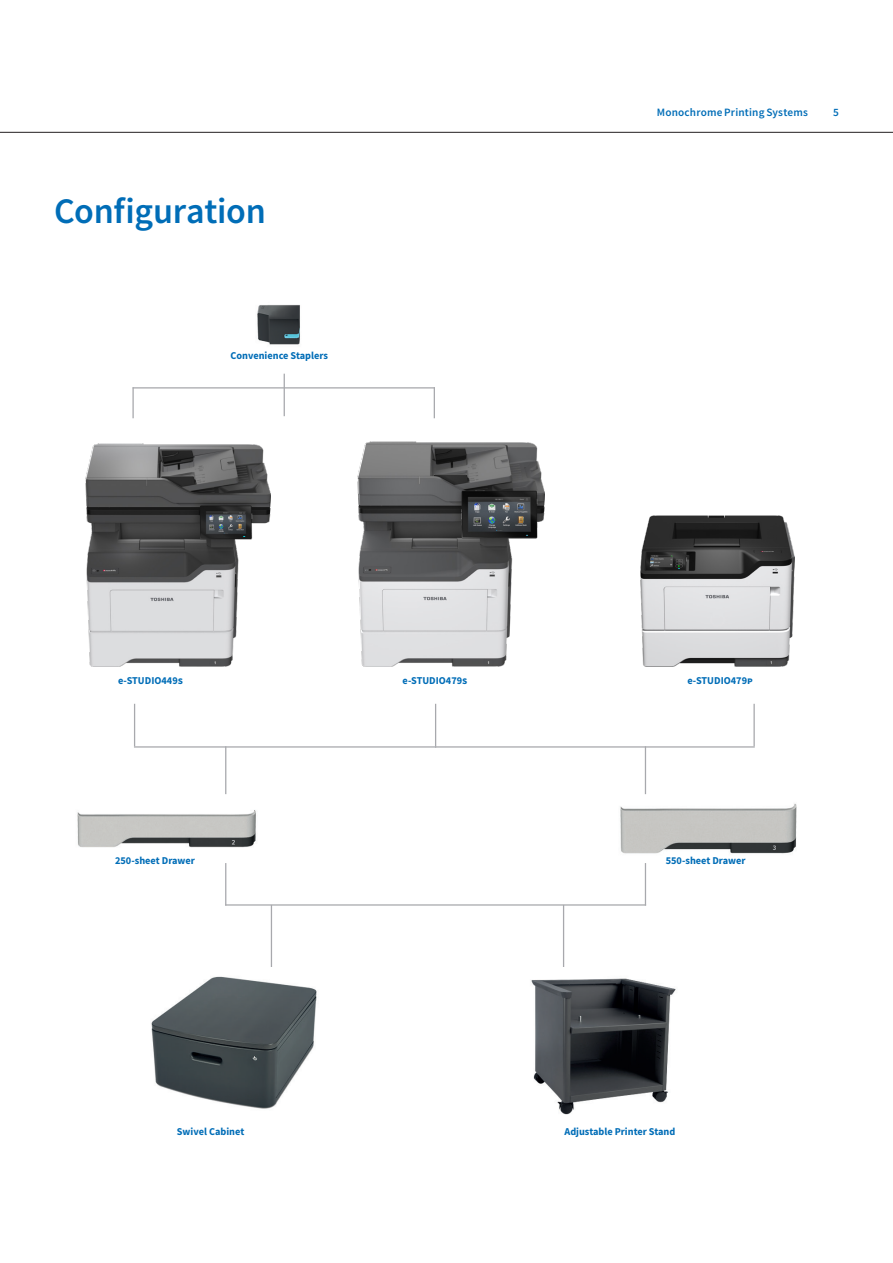
<style>
.page{position:relative;width:893px;height:1263px;background:#fff}
.page>*{position:absolute;margin:0;border:0;box-sizing:border-box;transform-origin:0 0}
.Headline_24pt{font:500 36px "Toshiba Sans";letter-spacing:-.01em;color:#006db7}
.t1{font:500 11.25px "Toshiba Sans";letter-spacing:.015em;color:#006db7}
.t2{font:700 10.5px "Toshiba Sans";color:#006db7}
</style>
<div class="page">
<hr style="left:0;top:132px;width:893px;height:1px;background:#231f20">
<img style="left:77px;top:705px;width:720px;height:222px">
<hr style="left:645px;top:746px;width:1px;height:48px;background:#a8a9ad">
<hr style="left:225px;top:746px;width:1px;height:48px;background:#a8a9ad">
<hr style="left:225px;top:863px;width:1px;height:42px;background:#a8a9ad">
<hr style="left:645px;top:863px;width:1px;height:42px;background:#a8a9ad">
<hr style="left:435px;top:704px;width:1px;height:42px;background:#a8a9ad">
<hr style="left:134px;top:746px;width:621px;height:2px;background:#a8a9ad">
<hr style="left:225px;top:904px;width:421px;height:2px;background:#a8a9ad">
<hr style="left:134px;top:704px;width:1px;height:42px;background:#a8a9ad">
<hr style="left:753px;top:704px;width:2px;height:42px;background:#a8a9ad">
<img style="left:257px;top:305px;width:43px;height:40px">
<img style="left:640px;top:515px;width:154px;height:151px">
<img style="left:86px;top:444px;width:185px;height:222px">
<img style="left:357px;top:441px;width:187px;height:225px">
<hr style="left:434px;top:387px;width:1px;height:31px;background:#a8a9ad">
<hr style="left:132px;top:387px;width:2px;height:31px;background:#a8a9ad">
<hr style="left:284px;top:374px;width:1px;height:42px;background:#a8a9ad">
<hr style="left:133px;top:387px;width:620px;height:1px;background:#a8a9ad">
<div style="left:435px;top:381px;width:338px;height:41px;background:#fff"></div>
<hr style="left:271px;top:905px;width:1px;height:71px;background:#a8a9ad">
<hr style="left:563px;top:905px;width:1px;height:71px;background:#a8a9ad">
<img style="left:151px;top:967px;width:525px;height:148px">
<p class="Headline_24pt" style="left:54px;top:187px;width:213px">Configuration</p>
<p class="t2" style="left:230px;top:349px;width:99px">Convenience Staplers</p>
<p class="t1" style="left:657px;top:105px;width:153px">Monochrome Printing Systems</p>
<p class="t1" style="left:833px;top:105px;width:7px">5</p>
<p class="t2" style="left:118px;top:673px;width:66px">e-STUDIO449s</p>
<p class="t2" style="left:403px;top:673px;width:66px">e-STUDIO479s</p>
<p class="t2" style="left:687px;top:673px;width:67px">e-STUDIO479p</p>
<p class="t2" style="left:115px;top:853px;width:81px">250-sheet Drawer</p>
<p class="t2" style="left:666px;top:853px;width:81px">550-sheet Drawer</p>
<p class="t2" style="left:177px;top:1125px;width:69px">Swivel Cabinet</p>
<p class="t2" style="left:564px;top:1125px;width:112px">Adjustable Printer Stand</p>
</div>
